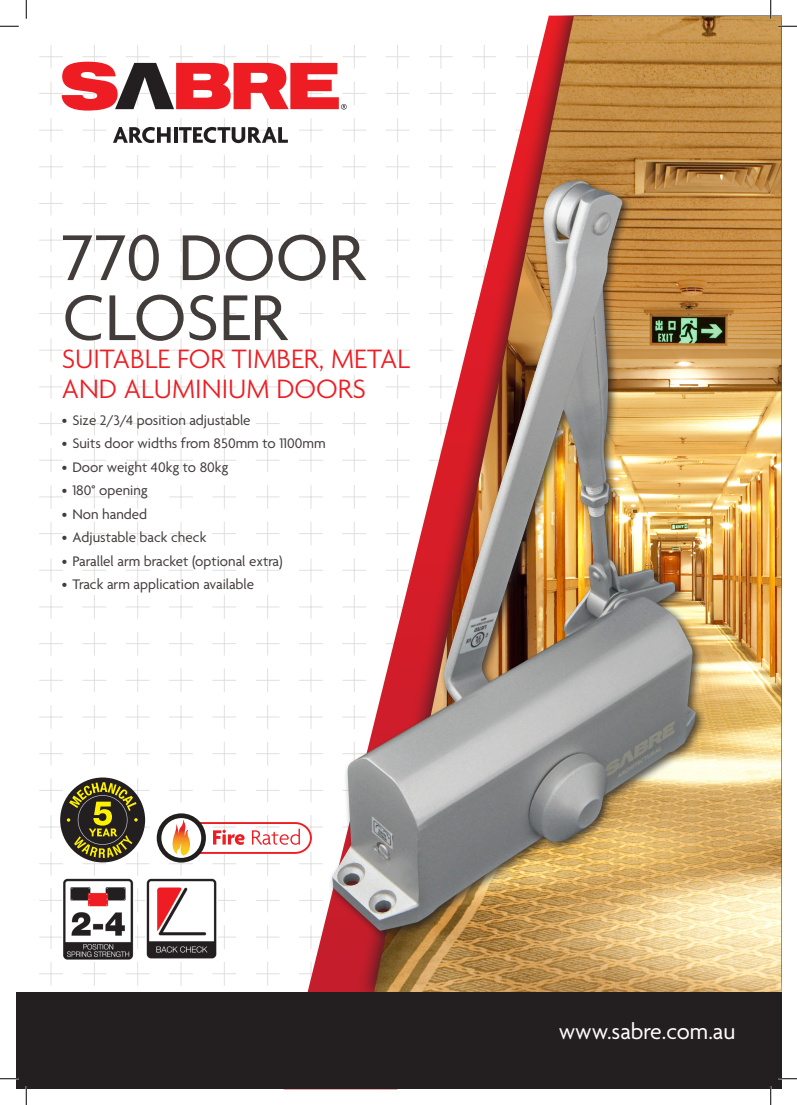
<style>
.page{position:relative;width:797px;height:1105px;background:#fff}
.page>*{position:absolute;margin:0;border:0;box-sizing:border-box;transform-origin:0 0}
.t1{font:70px/60px "Agenda";color:#423c3b}
.t2{font:300 28.75px/30px "Agenda";color:#ee1d23}
.t3{font:23.75px "Agenda";color:#fff}
.t4{font:15px "Agenda";color:#423c3b}
</style>
<div class="page">
<svg style="left:39px;top:118px;width:24px;height:24px"></svg>
<svg style="left:83px;top:118px;width:23px;height:24px"></svg>
<svg style="left:39px;top:155px;width:24px;height:24px"></svg>
<svg style="left:82px;top:155px;width:24px;height:24px"></svg>
<svg style="left:126px;top:155px;width:24px;height:24px"></svg>
<svg style="left:169px;top:155px;width:24px;height:24px"></svg>
<svg style="left:212px;top:155px;width:24px;height:24px"></svg>
<svg style="left:256px;top:155px;width:23px;height:24px"></svg>
<svg style="left:39px;top:192px;width:24px;height:23px"></svg>
<svg style="left:82px;top:192px;width:24px;height:23px"></svg>
<svg style="left:126px;top:192px;width:24px;height:23px"></svg>
<svg style="left:169px;top:192px;width:24px;height:23px"></svg>
<svg style="left:212px;top:192px;width:24px;height:23px"></svg>
<svg style="left:256px;top:192px;width:23px;height:23px"></svg>
<svg style="left:39px;top:228px;width:24px;height:24px"></svg>
<svg style="left:82px;top:228px;width:24px;height:24px"></svg>
<svg style="left:126px;top:228px;width:24px;height:24px"></svg>
<svg style="left:169px;top:228px;width:24px;height:24px"></svg>
<svg style="left:212px;top:228px;width:24px;height:24px"></svg>
<svg style="left:256px;top:228px;width:23px;height:24px"></svg>
<svg style="left:39px;top:265px;width:24px;height:24px"></svg>
<svg style="left:82px;top:265px;width:24px;height:24px"></svg>
<svg style="left:126px;top:265px;width:24px;height:24px"></svg>
<svg style="left:169px;top:265px;width:24px;height:24px"></svg>
<svg style="left:212px;top:265px;width:24px;height:24px"></svg>
<svg style="left:256px;top:265px;width:23px;height:24px"></svg>
<svg style="left:39px;top:302px;width:24px;height:23px"></svg>
<svg style="left:82px;top:302px;width:24px;height:23px"></svg>
<svg style="left:126px;top:302px;width:24px;height:23px"></svg>
<svg style="left:169px;top:302px;width:24px;height:23px"></svg>
<svg style="left:212px;top:302px;width:24px;height:23px"></svg>
<svg style="left:256px;top:302px;width:23px;height:23px"></svg>
<svg style="left:39px;top:338px;width:24px;height:24px"></svg>
<svg style="left:82px;top:338px;width:24px;height:24px"></svg>
<svg style="left:126px;top:338px;width:24px;height:24px"></svg>
<svg style="left:169px;top:338px;width:24px;height:24px"></svg>
<svg style="left:212px;top:338px;width:24px;height:24px"></svg>
<svg style="left:256px;top:338px;width:23px;height:24px"></svg>
<svg style="left:39px;top:375px;width:24px;height:24px"></svg>
<svg style="left:82px;top:375px;width:24px;height:24px"></svg>
<svg style="left:126px;top:375px;width:24px;height:24px"></svg>
<svg style="left:169px;top:375px;width:24px;height:24px"></svg>
<svg style="left:212px;top:375px;width:24px;height:24px"></svg>
<svg style="left:256px;top:375px;width:23px;height:24px"></svg>
<svg style="left:39px;top:412px;width:24px;height:23px"></svg>
<svg style="left:82px;top:412px;width:24px;height:23px"></svg>
<svg style="left:126px;top:412px;width:24px;height:23px"></svg>
<svg style="left:169px;top:412px;width:24px;height:23px"></svg>
<svg style="left:212px;top:412px;width:24px;height:23px"></svg>
<svg style="left:256px;top:412px;width:23px;height:23px"></svg>
<svg style="left:39px;top:448px;width:24px;height:24px"></svg>
<svg style="left:82px;top:448px;width:24px;height:24px"></svg>
<svg style="left:126px;top:448px;width:24px;height:24px"></svg>
<svg style="left:169px;top:448px;width:24px;height:24px"></svg>
<svg style="left:212px;top:448px;width:24px;height:24px"></svg>
<svg style="left:256px;top:448px;width:23px;height:24px"></svg>
<svg style="left:39px;top:485px;width:24px;height:24px"></svg>
<svg style="left:83px;top:485px;width:23px;height:24px"></svg>
<svg style="left:126px;top:485px;width:24px;height:24px"></svg>
<svg style="left:169px;top:485px;width:24px;height:24px"></svg>
<svg style="left:212px;top:485px;width:24px;height:24px"></svg>
<svg style="left:256px;top:485px;width:23px;height:24px"></svg>
<svg style="left:39px;top:522px;width:24px;height:23px"></svg>
<svg style="left:82px;top:522px;width:24px;height:23px"></svg>
<svg style="left:126px;top:522px;width:24px;height:23px"></svg>
<svg style="left:169px;top:522px;width:24px;height:23px"></svg>
<svg style="left:212px;top:522px;width:24px;height:23px"></svg>
<svg style="left:256px;top:522px;width:23px;height:23px"></svg>
<svg style="left:39px;top:558px;width:24px;height:24px"></svg>
<svg style="left:82px;top:558px;width:24px;height:24px"></svg>
<svg style="left:126px;top:558px;width:24px;height:24px"></svg>
<svg style="left:169px;top:558px;width:24px;height:24px"></svg>
<svg style="left:212px;top:558px;width:24px;height:24px"></svg>
<svg style="left:256px;top:558px;width:23px;height:24px"></svg>
<svg style="left:39px;top:595px;width:24px;height:24px"></svg>
<svg style="left:83px;top:595px;width:23px;height:24px"></svg>
<svg style="left:126px;top:595px;width:24px;height:24px"></svg>
<svg style="left:169px;top:595px;width:24px;height:24px"></svg>
<svg style="left:213px;top:595px;width:23px;height:24px"></svg>
<svg style="left:256px;top:595px;width:23px;height:24px"></svg>
<svg style="left:39px;top:632px;width:24px;height:23px"></svg>
<svg style="left:82px;top:632px;width:24px;height:23px"></svg>
<svg style="left:126px;top:632px;width:24px;height:23px"></svg>
<svg style="left:169px;top:632px;width:24px;height:23px"></svg>
<svg style="left:212px;top:632px;width:24px;height:23px"></svg>
<svg style="left:256px;top:632px;width:23px;height:23px"></svg>
<svg style="left:39px;top:668px;width:24px;height:24px"></svg>
<svg style="left:82px;top:668px;width:24px;height:24px"></svg>
<svg style="left:126px;top:668px;width:24px;height:24px"></svg>
<svg style="left:169px;top:669px;width:24px;height:23px"></svg>
<svg style="left:212px;top:668px;width:24px;height:24px"></svg>
<svg style="left:256px;top:668px;width:23px;height:24px"></svg>
<svg style="left:39px;top:705px;width:24px;height:24px"></svg>
<svg style="left:83px;top:705px;width:23px;height:24px"></svg>
<svg style="left:126px;top:705px;width:23px;height:24px"></svg>
<svg style="left:169px;top:705px;width:24px;height:24px"></svg>
<svg style="left:213px;top:705px;width:23px;height:24px"></svg>
<svg style="left:256px;top:705px;width:23px;height:24px"></svg>
<svg style="left:39px;top:742px;width:24px;height:23px"></svg>
<svg style="left:82px;top:742px;width:24px;height:23px"></svg>
<svg style="left:126px;top:742px;width:24px;height:23px"></svg>
<svg style="left:169px;top:742px;width:24px;height:23px"></svg>
<svg style="left:212px;top:742px;width:24px;height:23px"></svg>
<svg style="left:256px;top:742px;width:23px;height:23px"></svg>
<svg style="left:169px;top:779px;width:24px;height:23px"></svg>
<svg style="left:212px;top:778px;width:24px;height:24px"></svg>
<svg style="left:256px;top:778px;width:23px;height:24px"></svg>
<svg style="left:39px;top:889px;width:23px;height:23px"></svg>
<svg style="left:135px;top:888px;width:10px;height:24px"></svg>
<svg style="left:218px;top:888px;width:18px;height:24px"></svg>
<svg style="left:256px;top:888px;width:23px;height:24px"></svg>
<svg style="left:39px;top:925px;width:23px;height:24px"></svg>
<svg style="left:135px;top:925px;width:10px;height:24px"></svg>
<svg style="left:218px;top:925px;width:18px;height:24px"></svg>
<svg style="left:256px;top:925px;width:23px;height:24px"></svg>
<svg style="left:39px;top:962px;width:24px;height:24px"></svg>
<svg style="left:82px;top:962px;width:24px;height:24px"></svg>
<svg style="left:126px;top:962px;width:24px;height:24px"></svg>
<svg style="left:169px;top:962px;width:24px;height:24px"></svg>
<svg style="left:212px;top:962px;width:24px;height:24px"></svg>
<svg style="left:256px;top:962px;width:23px;height:24px"></svg>
<svg style="left:283px;top:109px;width:72px;height:883px"></svg>
<svg style="left:39px;top:45px;width:135px;height:66px"></svg>
<svg style="left:290px;top:45px;width:65px;height:65px"></svg>
<svg style="left:169px;top:45px;width:120px;height:64px"></svg>
<svg style="left:113px;top:118px;width:104px;height:25px"></svg>
<svg style="left:217px;top:118px;width:71px;height:25px"></svg>
<img style="left:373px;top:16px;width:408px;height:976px">
<svg style="left:159px;top:816px;width:44px;height:44px"></svg>
<div style="left:157px;top:813px;width:49px;height:49px;border:5px solid #211e1e;border-radius:50%"></div>
<svg style="left:169px;top:815px;width:143px;height:61px"></svg>
<img style="left:146px;top:878px;width:71px;height:81px">
<img style="left:63px;top:878px;width:71px;height:82px">
<svg style="left:39px;top:778px;width:111px;height:98px"></svg>
<div style="left:328px;top:177px;width:378px;height:764px;background:#231f20;opacity:.75"></div>
<img style="left:332px;top:181px;width:363px;height:750px">
<div style="left:16px;top:992px;width:765px;height:97px;background:#231f20"></div>
<svg style="left:0;top:25px;width:19px;height:2px"></svg>
<svg style="left:778px;top:25px;width:19px;height:2px"></svg>
<svg style="left:0;top:1078px;width:19px;height:1px"></svg>
<svg style="left:778px;top:1078px;width:19px;height:1px"></svg>
<svg style="left:25px;top:0;width:2px;height:19px"></svg>
<svg style="left:25px;top:1086px;width:2px;height:19px"></svg>
<svg style="left:770px;top:0;width:1px;height:19px"></svg>
<svg style="left:770px;top:1086px;width:1px;height:19px"></svg>
<p class="t1" style="left:63px;top:232px;width:303px">770 DOOR<br>CLOSER</p>
<p class="t2" style="left:62px;top:345px;width:350px">SUITABLE FOR TIMBER, METAL<br>AND ALUMINIUM DOORS</p>
<p class="t4" style="left:62px;top:412px;width:190px">• Size 2/3/4 position adjustable</p>
<p class="t4" style="left:62px;top:435px;width:265px">• Suits door widths from 850mm to 1100mm</p>
<p class="t4" style="left:62px;top:459px;width:168px">• Door weight 40kg to 80kg</p>
<p class="t4" style="left:62px;top:482px;width:88px">• 180° opening</p>
<p class="t4" style="left:62px;top:506px;width:87px">• Non handed</p>
<p class="t4" style="left:62px;top:529px;width:146px">• Adjustable back check</p>
<p class="t4" style="left:62px;top:553px;width:222px">• Parallel arm bracket (optional extra)</p>
<p class="t4" style="left:62px;top:577px;width:194px">• Track arm application available</p>
<p class="t3" style="left:558px;top:1019px;width:178px">www.sabre.com.au</p>
</div>
